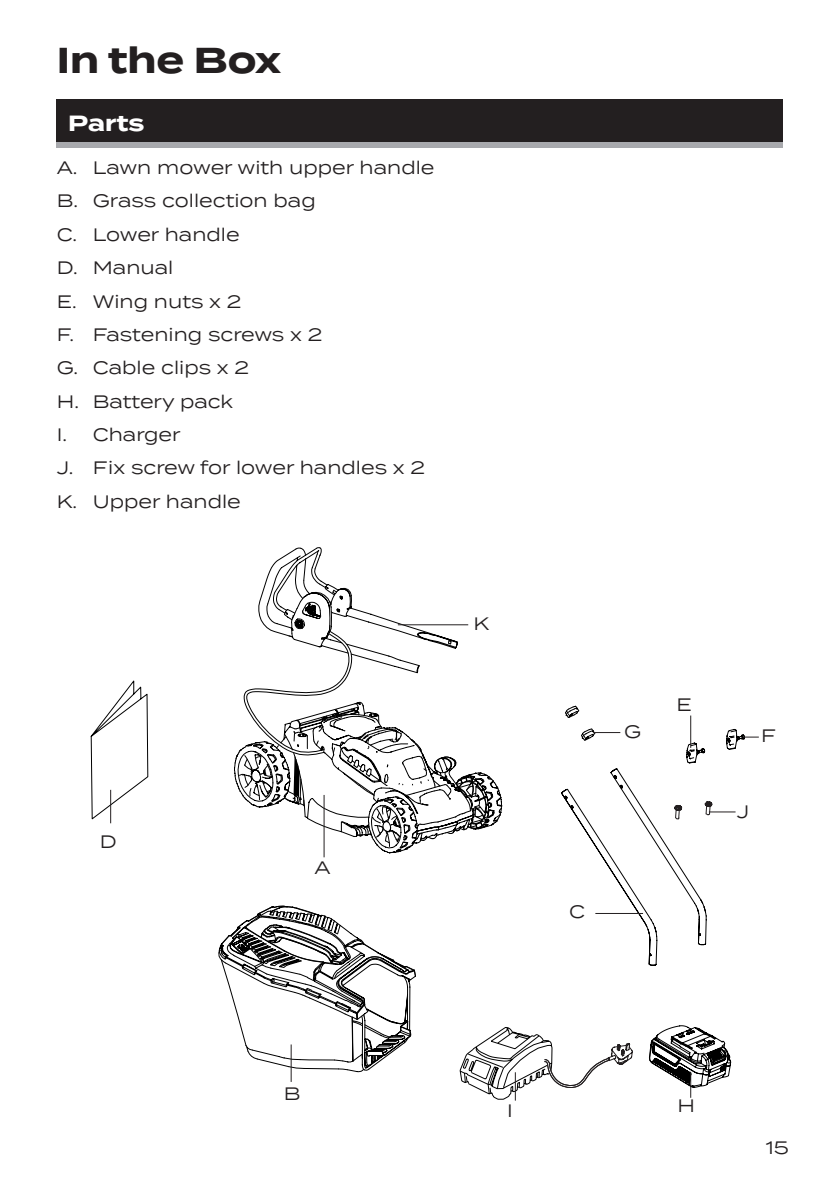
<style>
.page{position:relative;width:840px;height:1191px;background:#fff}
.page>*{position:absolute;margin:0;border:0;box-sizing:border-box;transform-origin:0 0}
.t1{font:700 36px "Termina";color:#231f20}
.t2{font:700 22px "Termina";color:#fff}
.t3{font:18px/33.4px "Termina";color:#231f20}
</style>
<div class="page">
<div style="left:56px;top:105px;width:726px;height:43px;background:#a8a9ad"></div>
<div style="left:56px;top:99px;width:726px;height:43px;background:#231f20"></div>
<svg style="left:475px;top:772px;width:27px;height:58px"></svg>
<svg style="left:259px;top:580px;width:216px;height:251px"></svg>
<svg style="left:266px;top:547px;width:191px;height:55px"></svg>
<svg style="left:258px;top:602px;width:200px;height:245px"></svg>
<svg style="left:288px;top:968px;width:128px;height:104px"></svg>
<svg style="left:90px;top:678px;width:321px;height:389px"></svg>
<svg style="left:561px;top:705px;width:197px;height:261px"></svg>
<hr style="left:595px;top:913px;width:47px;height:1px;background:#231f20">
<hr style="left:323px;top:795px;width:1px;height:62px;background:#231f20">
<hr style="left:290px;top:1044px;width:1px;height:38px;background:#231f20">
<svg style="left:459px;top:1027px;width:173px;height:74px"></svg>
<svg style="left:649px;top:1025px;width:81px;height:72px"></svg>
<hr style="left:110px;top:790px;width:1px;height:33px;background:#231f20">
<hr style="left:397px;top:624px;width:71px;height:1px;background:#231f20">
<h1 class="t1" style="left:57px;top:34px;width:226px">In the Box</h1>
<p class="t2" style="left:68px;top:107px;width:78px">Parts</p>
<p class="t3" style="left:57px;top:150px;width:379px">A. Lawn mower with upper handle<br>B. Grass collection bag<br>C. Lower handle<br>D. Manual<br>E. Wing nuts x 2<br>F. Fastening screws x 2<br>G. Cable clips x 2<br>H. Battery pack<br>I. Charger<br>J. Fix screw for lower handles x 2<br>K. Upper handle</p>
<p class="t3" style="left:473px;top:606px;width:17px">K</p>
<p class="t3" style="left:100px;top:824px;width:18px">D</p>
<p class="t3" style="left:314px;top:850px;width:18px">A</p>
<p class="t3" style="left:624px;top:714px;width:19px">G</p>
<p class="t3" style="left:676px;top:687px;width:17px">E</p>
<p class="t3" style="left:569px;top:894px;width:17px">C</p>
<p class="t3" style="left:760px;top:718px;width:16px">F</p>
<p class="t3" style="left:736px;top:794px;width:14px">J</p>
<p class="t3" style="left:283px;top:1076px;width:18px">B</p>
<p class="t3" style="left:506px;top:1093px;width:7px">I</p>
<p class="t3" style="left:677px;top:1088px;width:19px">H</p>
<p class="t3" style="left:765px;top:1130px;width:25px">15</p>
</div>
